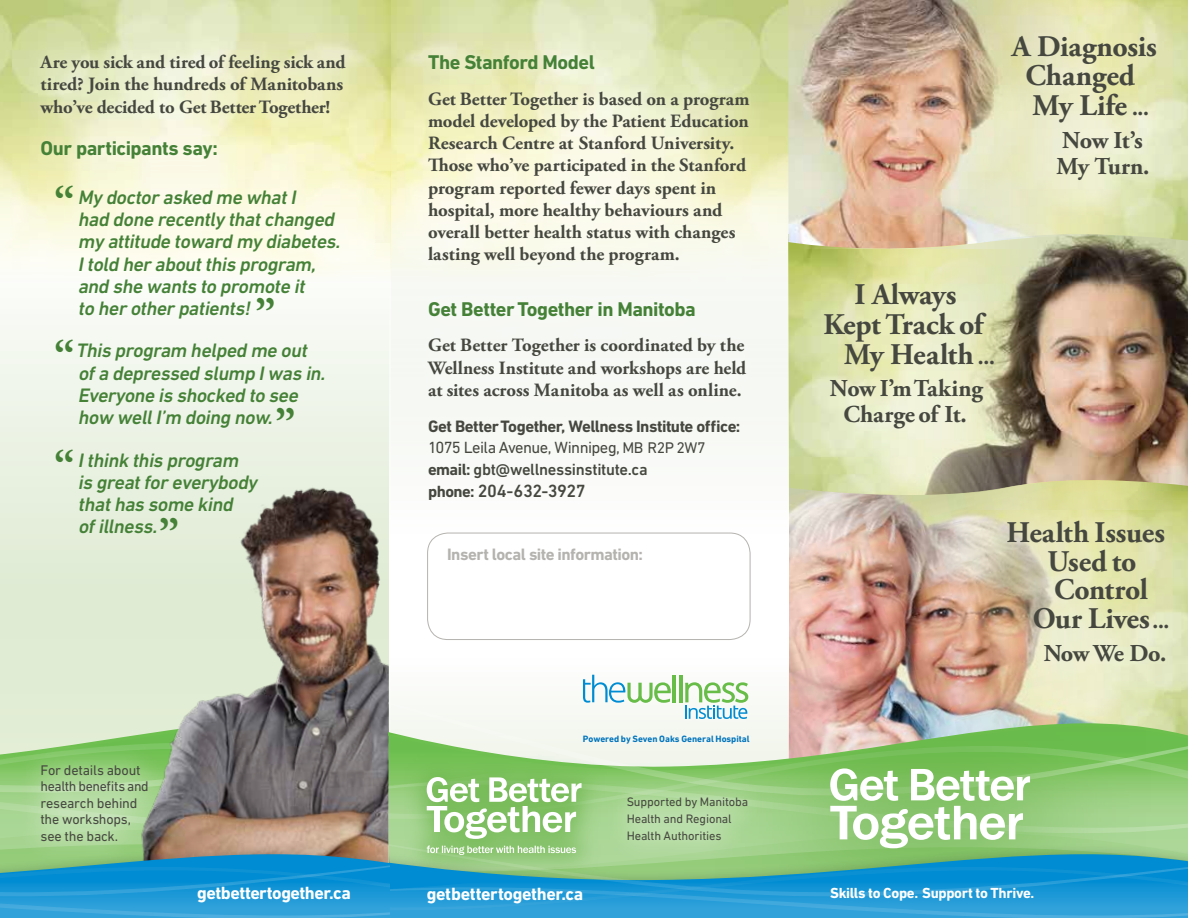
<style>
.page{position:relative;width:1188px;height:918px;background:#fff}
.page>*{position:absolute;margin:0;border:0;box-sizing:border-box;transform-origin:0 0}
.t1{font:700 43.2px "Adobe Garamond Pro";color:#458137}
.t2{font:700 30px/29.8px "Adobe Garamond Pro";letter-spacing:-.01em;color:#464840;text-align:center}
.t3{font:700 24.15px/25.7px "Adobe Garamond Pro";letter-spacing:-.02em;color:#464840;text-align:center}
.t4{font:700 20.25px "DIN Next LT Pro";letter-spacing:-.025em;color:#458137}
.t5{font:italic 500 19.8px/22.2px "DIN Next LT Pro";color:#458137}
.t6{font:700 18.75px/22.2px "Adobe Garamond Pro";color:#464840}
.t7{font:700 18px "DIN Next LT Pro";letter-spacing:-.025em;color:#fff}
.t8{font:500 18px "DIN Next LT Pro";letter-spacing:-.025em;color:#464840}
.t9{font:700 16.8px "DIN Next LT Pro";letter-spacing:-.03em;color:#464840}
.t10{font:700 16.8px "DIN Next LT Pro";letter-spacing:-.03em;color:#b5b3af}
.t11{font:16.5px/22px "DIN Next LT Pro";letter-spacing:-.035em;color:#464840}
.t12{font:700 14.85px "DIN Next LT Pro";letter-spacing:-.025em;color:#fff}
.t13{font:14.25px/16.5px "DIN Next LT Pro";letter-spacing:-.015em;color:#464840}
.t14{font:12.45px/16.8px "DIN Next LT Pro";letter-spacing:-.01em;color:#464840}
.t15{font:700 9.3px "DIN Next LT Pro";letter-spacing:-.005em;color:#0074bc}
.s1{font-size:15.75px}
.s2{font-weight:700}
.s3{font-weight:500}
.s4{font-weight:700;font-size:16.5px}
.s5{font-size:22.5px}
</style>
<div class="page">
<svg style="left:0;top:314px;width:389px;height:345px"></svg>
<div style="left:0;top:659px;width:390px;height:223px;background:#e1ecd4"></div>
<img style="left:65px;top:453px;width:324px;height:272px">
<img style="left:788px;top:250px;width:60px;height:230px">
<img style="left:848px;top:250px;width:340px;height:230px">
<img style="left:788px;top:0;width:400px;height:250px">
<img style="left:788px;top:480px;width:400px;height:179px">
<img style="left:389px;top:659px;width:799px;height:66px">
<div style="left:405px;top:30px;width:368px;height:259px;background:#fff;opacity:.5"></div>
<div style="left:405px;top:277px;width:365px;height:144px;background:#f6f8f4"></div>
<div style="left:17px;top:30px;width:352px;height:152px;background:#fff;opacity:.5"></div>
<div style="left:577px;top:669px;width:178px;height:80px;background:#f7f9f5"></div>
<hr style="left:673px;top:675px;width:3px;height:27px;background:#68bd49">
<hr style="left:679px;top:675px;width:3px;height:27px;background:#68bd49">
<svg style="left:583px;top:675px;width:88px;height:28px"></svg>
<svg style="left:685px;top:682px;width:63px;height:37px"></svg>
<svg style="left:0;top:725px;width:1188px;height:193px;background:#83b99d"></svg>
<svg style="left:0;top:827px;width:390px;height:60px;background:#5095af"></svg>
<svg style="left:0;top:887px;width:390px;height:31px;background:#2a9ed8"></svg>
<div style="left:17px;top:741px;width:155px;height:125px;background:#fff;opacity:.5"></div>
<div style="left:427px;top:533px;width:323px;height:107px;border:1px solid #b5b3af;border-radius:20px"></div>
<p class="t6" style="left:41px;top:51px;width:307px">Are you sick and tired of feeling sick and tired? Join the hundreds of Manitobans who’ve decided to Get Better Together!</p>
<p class="t4" style="left:41px;top:137px;width:179px">Our participants say:</p>
<h1 class="t1" style="left:54px;top:177px;width:22px">“</h1>
<p class="t5" style="left:78px;top:186px;width:268px">My doctorasked me whatI<br>had done recently thatchanged my attitude toward my diabetes.<br>Itold heraboutthis program, and she wants to promote it<br>to herotherpatients!</p>
<p class="t5" style="left:76px;top:340px;width:255px">This program helped me out ofa depressed slump Iwas in.<br>Everyone is shocked to see how wellI’m doing now.</p>
<p class="t5" style="left:78px;top:449px;width:185px">Ithink this program is greatforeverybody thathas some kind ofillness.</p>
<h1 class="t1" style="left:255px;top:289px;width:22px">”</h1>
<h1 class="t1" style="left:54px;top:332px;width:22px">“</h1>
<h1 class="t1" style="left:275px;top:399px;width:22px">”</h1>
<h1 class="t1" style="left:54px;top:441px;width:22px">“</h1>
<h1 class="t1" style="left:159px;top:509px;width:22px">”</h1>
<p class="t13" style="left:40px;top:761px;width:110px">For details about health benefits and research behind the workshops, see the back.</p>
<p class="t4" style="left:428px;top:50px;width:168px">The Stanford Model</p>
<p class="t6" style="left:428px;top:88px;width:323px">Get Better Together is based on a program model developed by the Patient Education Research Centre at Stanford University.<br>Those who’ve participated in the Stanford program reported fewer days spent in hospital, more healthy behaviours and overall better health status with changes lasting well beyond the program.</p>
<p class="t4" style="left:428px;top:297px;width:269px">Get Better Together in Manitoba</p>
<p class="t6" style="left:428px;top:335px;width:320px;text-align:justify">Get Better Together is coordinated by the Wellness Institute and workshops are held at sites across Manitoba as well as online.</p>
<p class="t9" style="left:428px;top:417px;width:314px">Get Better Together, Wellness Institute office:</p>
<p class="t11" style="left:428px;top:436px;width:279px">1075 Leila Avenue, Winnipeg, <span class="s1">MB R2P 2W7 </span><span class="s2">email:</span> <span class="s3">gbt@wellnessinstitute.ca</span></p>
<p class="t8" style="left:428px;top:480px;width:159px"><span class="s4">phone:</span> 204-632-3927</p>
<p class="t10" style="left:447px;top:545px;width:197px">Insert local site information:</p>
<p class="t15" style="left:583px;top:733px;width:168px">Powered by Seven Oaks General Hospital</p>
<p class="t14" style="left:627px;top:793px;width:123px">Supported by Manitoba<br>Health and Regional<br>Health Authorities</p>
<h2 class="t2" style="left:1012px;top:32px;width:147px">A Diagnosis<br>Changed<br>My Life <span class="s5">...</span></h2>
<p class="t3" style="left:1056px;top:128px;width:95px;text-align:left">Now It’s<br>My Turn.</p>
<h2 class="t2" style="left:855px;top:280px;width:104px">I Always</h2>
<h2 class="t2" style="left:823px;top:310px;width:161px">Kept Track of</h2>
<h2 class="t2" style="left:844px;top:340px;width:152px">My Health <span class="s5">...</span></h2>
<p class="t3" style="left:830px;top:376px;width:155px">Now I’m Taking<br>Charge of It.</p>
<h2 class="t2" style="left:1006px;top:518px;width:160px">Health Issues</h2>
<h2 class="t2" style="left:1047px;top:547px;width:91px">Used to</h2>
<h2 class="t2" style="left:1054px;top:575px;width:95px">Control</h2>
<h2 class="t2" style="left:1033px;top:604px;width:138px">Our Lives <span class="s5">...</span></h2>
<p class="t3" style="left:1044px;top:641px;width:124px">Now We Do.</p>
<p class="t7" style="left:197px;top:882px;width:155px">getbettertogether.ca</p>
<p class="t7" style="left:427px;top:884px;width:158px">getbettertogether.ca</p>
<p class="t12" style="left:830px;top:885px;width:206px">Skills to Cope. Support to Thrive.</p>
</div>
